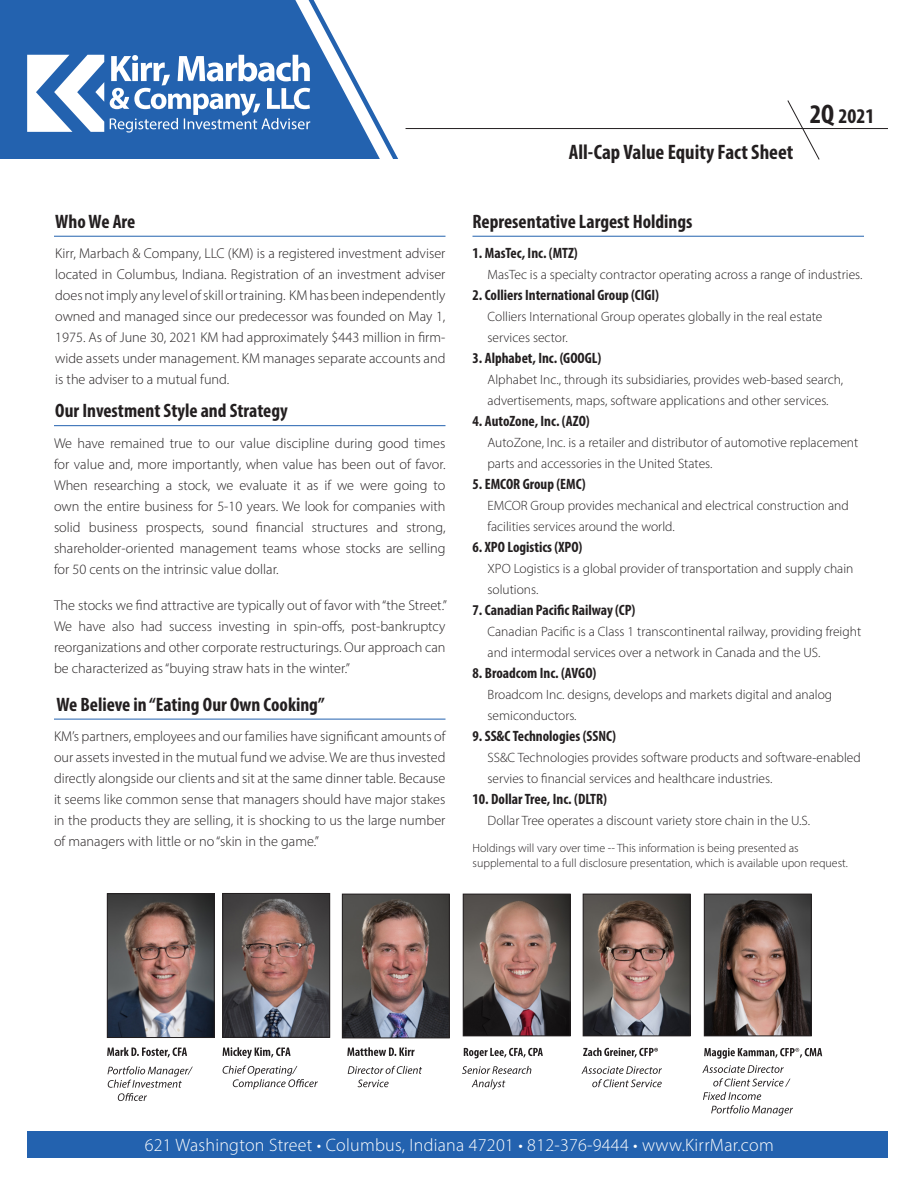
<style>
.page{position:relative;width:918px;height:1188px;background:#fff}
.page>*{position:absolute;margin:0;border:0;box-sizing:border-box;transform-origin:0 0}
.t1{font:700 condensed 21px "Myriad Pro";color:#231f20}
.t2{font:700 condensed 19.5px "Myriad Pro";color:#231f20}
.t3{font:300 18px "Myriad Pro";letter-spacing:.015em;color:#fff}
.t4{font:700 condensed 15px "Myriad Pro";color:#231f20}
.t5{font:300 14.25px/21px "Myriad Pro";color:#231f20;text-align:justify}
.t6{font:300 13.5px/21px "Myriad Pro";color:#231f20}
.t7{font:300 12px/15px "Myriad Pro";color:#231f20}
.s1{font-size:27px}
</style>
<div class="page">
<svg style="left:704px;top:1048px;width:118px;height:11px"></svg>
<svg style="left:702px;top:1065px;width:91px;height:51px"></svg>
<div style="left:0;top:0;width:15px;height:159px;background:#2362af"></div>
<hr style="left:406px;top:128px;width:482px;height:1px;background:#231f20">
<svg style="left:787px;top:100px;width:33px;height:60px"></svg>
<svg style="left:15px;top:0;width:391px;height:159px"></svg>
<hr style="left:472px;top:236px;width:392px;height:1px;background:#2362af">
<hr style="left:54px;top:236px;width:392px;height:1px;background:#2362af">
<div style="left:27px;top:1131px;width:861px;height:27px;background:#2362af"></div>
<svg style="left:110px;top:55px;width:200px;height:78px"></svg>
<svg style="left:27px;top:55px;width:77px;height:77px"></svg>
<svg style="left:358px;top:1080px;width:31px;height:7px"></svg>
<svg style="left:348px;top:1066px;width:74px;height:8px"></svg>
<svg style="left:108px;top:1066px;width:85px;height:35px"></svg>
<img style="left:225px;top:895px;width:103px;height:140px">
<div style="left:223px;top:893px;width:107px;height:144px;border:1px solid #231f20"></div>
<img style="left:109px;top:896px;width:103px;height:140px">
<div style="left:107px;top:894px;width:107px;height:144px;border:1px solid #231f20"></div>
<img style="left:344px;top:896px;width:103px;height:140px">
<div style="left:342px;top:894px;width:107px;height:144px;border:1px solid #231f20"></div>
<svg style="left:347px;top:1047px;width:68px;height:9px"></svg>
<svg style="left:223px;top:1047px;width:68px;height:12px"></svg>
<svg style="left:107px;top:1047px;width:80px;height:10px"></svg>
<svg style="left:223px;top:1066px;width:95px;height:23px"></svg>
<svg style="left:464px;top:1048px;width:79px;height:10px"></svg>
<svg style="left:462px;top:1066px;width:69px;height:24px"></svg>
<img style="left:465px;top:896px;width:103px;height:138px">
<div style="left:463px;top:894px;width:107px;height:142px;border:1px solid #231f20"></div>
<svg style="left:583px;top:1048px;width:75px;height:9px"></svg>
<svg style="left:581px;top:1066px;width:81px;height:21px"></svg>
<img style="left:585px;top:896px;width:103px;height:138px">
<div style="left:583px;top:894px;width:107px;height:142px;border:1px solid #231f20"></div>
<img style="left:706px;top:896px;width:103px;height:138px">
<div style="left:704px;top:894px;width:107px;height:142px;border:1px solid #231f20"></div>
<hr style="left:54px;top:425px;width:392px;height:1px;background:#2362af">
<hr style="left:54px;top:719px;width:392px;height:1px;background:#2362af">
<p class="t2" style="left:55px;top:209px;width:82px">Who We Are</p>
<p class="t5" style="left:55px;top:243px;width:392px">Kirr, Marbach &amp; Company, LLC (KM) is a registered investment adviser located in Columbus, Indiana. Registration of an investment adviser does not imply any level of skill or training. KM has been independently owned and managed since our predecessor was founded on May 1, 1975. As of June 30, 2021 KM had approximately $443 million in firm&shy;wide assets under management. KM manages separate accounts and is the adviser to a mutual fund.</p>
<p class="t2" style="left:55px;top:399px;width:234px">Our Investment Style and Strategy</p>
<p class="t5" style="left:54px;top:432px;width:393px">We have remained true to our value discipline during good times for value and, more importantly, when value has been out of favor.<br>When researching a stock, we evaluate it as if we were going to own the entire business for 5-10 years. We look for companies with solid business prospects, sound financial structures and strong, shareholder-oriented management teams whose stocks are selling for 50 cents on the intrinsic value dollar.</p>
<p class="t5" style="left:54px;top:594px;width:394px">The stocks we find attractive are typically out of favor with “the Street.” We have also had success investing in spin-offs, post-bankruptcy reorganizations and other corporate restructurings. Our approach can be characterized as “buying straw hats in the winter.”</p>
<p class="t2" style="left:56px;top:692px;width:270px">We Believe in “Eating Our Own Cooking”</p>
<p class="t5" style="left:54px;top:726px;width:393px">KM’s partners, employees and our families have significant amounts of our assets invested in the mutual fund we advise. We are thus invested directly alongside our clients and sit at the same dinner table. Because it seems like common sense that managers should have major stakes in the products they are selling, it is shocking to us the large number of managers with little or no “skin in the game.”</p>
<p class="t1" style="left:569px;top:139px;width:226px">All-Cap Value Equity Fact Sheet</p>
<p class="t1" style="left:810px;top:103px;width:66px"><span class="s1">2Q</span> 2021</p>
<p class="t2" style="left:472px;top:209px;width:221px">Representative Largest Holdings</p>
<p class="t4" style="left:473px;top:244px;width:107px">1. MasTec, Inc. (MTZ)</p>
<p class="t6" style="left:488px;top:264px;width:376px">MasTec is a specialty contractor operating across a range of industries.</p>
<p class="t4" style="left:473px;top:286px;width:188px">2. Colliers International Group (CIGI)</p>
<p class="t6" style="left:488px;top:306px;width:336px">Colliers International Group operates globally in the real estate services sector.</p>
<p class="t4" style="left:473px;top:349px;width:130px">3. Alphabet, Inc. (GOOGL)</p>
<p class="t6" style="left:488px;top:369px;width:357px">Alphabet Inc., through its subsidiaries, provides web-based search, advertisements, maps, software applications and other services.</p>
<p class="t4" style="left:473px;top:412px;width:119px">4. AutoZone, Inc. (AZO)</p>
<p class="t6" style="left:488px;top:432px;width:372px">AutoZone, Inc. is a retailer and distributor of automotive replacement parts and accessories in the United States.</p>
<p class="t4" style="left:473px;top:475px;width:115px">5. EMCOR Group (EMC)</p>
<p class="t6" style="left:488px;top:495px;width:363px">EMCOR Group provides mechanical and electrical construction and facilities services around the world.</p>
<p class="t4" style="left:473px;top:538px;width:111px">6. XPO Logistics (XPO)</p>
<p class="t6" style="left:488px;top:558px;width:367px">XPO Logistics is a global provider of transportation and supply chain solutions.</p>
<p class="t4" style="left:473px;top:601px;width:164px">7. Canadian Pacific Railway (CP)</p>
<p class="t6" style="left:488px;top:621px;width:375px">Canadian Pacific is a Class 1 transcontinental railway, providing freight and intermodal services over a network in Canada and the US.</p>
<p class="t4" style="left:473px;top:664px;width:125px">8. Broadcom Inc. (AVGO)</p>
<p class="t6" style="left:488px;top:684px;width:346px">Broadcom Inc. designs, develops and markets digital and analog semiconductors.</p>
<p class="t4" style="left:473px;top:727px;width:145px">9. SS&amp;C Technologies (SSNC)</p>
<p class="t6" style="left:488px;top:747px;width:375px">SS&amp;C Technologies provides software products and software-enabled servies to financial services and healthcare industries.</p>
<p class="t4" style="left:473px;top:790px;width:136px">10. Dollar Tree, Inc. (DLTR)</p>
<p class="t6" style="left:488px;top:810px;width:324px">Dollar Tree operates a discount variety store chain in the U.S.</p>
<p class="t7" style="left:473px;top:840px;width:377px">Holdings will vary over time -- This information is being presented as supplemental to a full disclosure presentation, which is available upon request.</p>
<p class="t3" style="left:145px;top:1134px;width:631px">621 Washington Street • Columbus, Indiana 47201 • 812-376-9444 • www.KirrMar.com</p>
</div>
